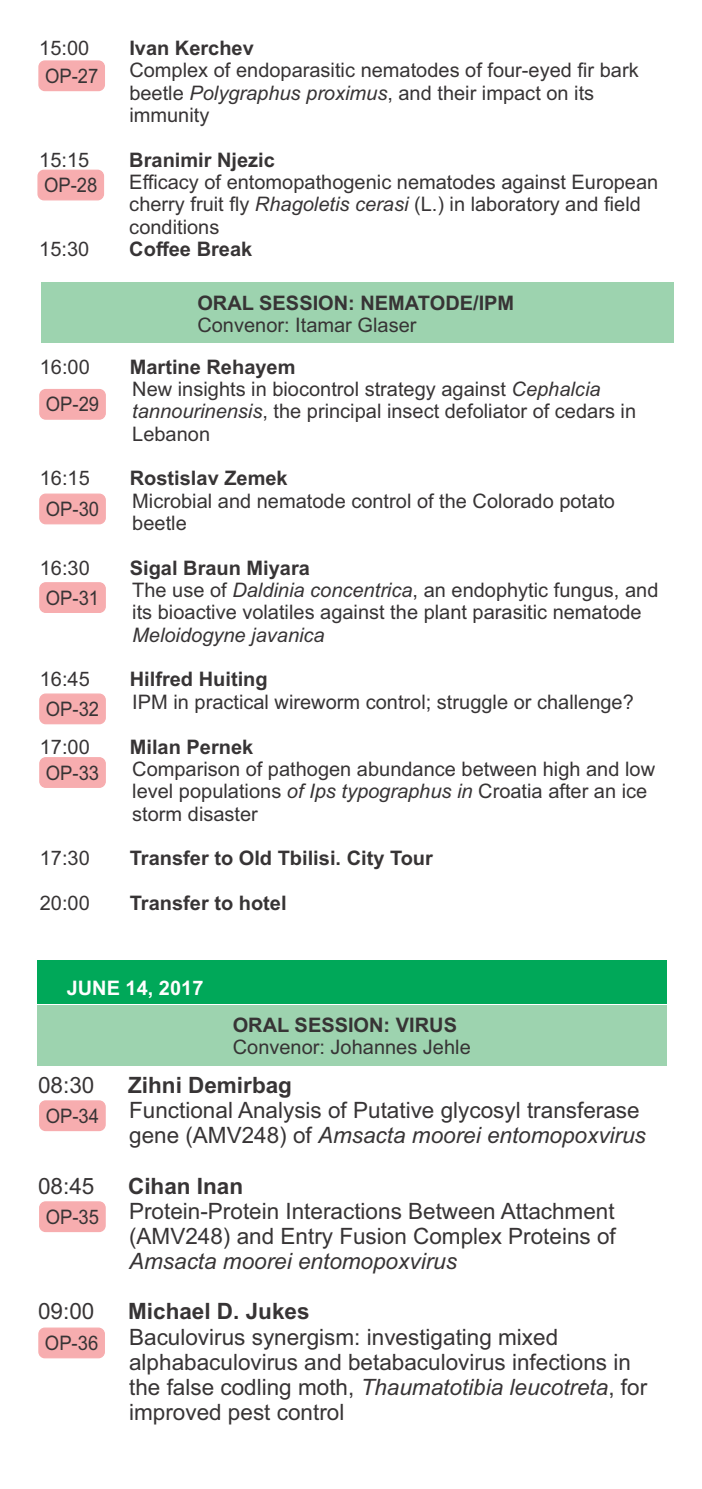
<style>
.page{position:relative;width:702px;height:1489px;background:#fff}
.page>*{position:absolute;margin:0;border:0;box-sizing:border-box;transform-origin:0 0}
.t1{font:22.5px/25.2px "Arial";color:#373435}
.t2{font:700 22.5px "Arial";color:#373435}
.t3{font:italic 22.5px "Arial";color:#373435}
.t4{font:20px/22.2px "Arial";color:#373435}
.t5{font:700 20px "Arial";color:#373435}
.t6{font:20px "Arial";color:#373435;scale:.92 1}
.t7{font:italic 20px "Arial";color:#373435}
.t8{font:700 20px "Arial";color:#fefefe}
.s1{font-style:italic}
.s2{font-weight:700}
</style>
<div class="page">
<div style="left:38px;top:60px;width:67px;height:31px;background:#f7adaf;border:1px solid #f7adaf;border-radius:6px"></div>
<div style="left:37px;top:170px;width:67px;height:30px;background:#f7adaf;border:1px solid #f7adaf;border-radius:6px"></div>
<div style="left:41px;top:282px;width:632px;height:61px;background:#9dd3af"></div>
<div style="left:39px;top:389px;width:67px;height:31px;background:#f7adaf;border:1px solid #f7adaf;border-radius:6px"></div>
<div style="left:39px;top:493px;width:67px;height:31px;background:#f7adaf;border:1px solid #f7adaf;border-radius:6px"></div>
<div style="left:39px;top:582px;width:67px;height:31px;background:#f7adaf;border:1px solid #f7adaf;border-radius:6px"></div>
<div style="left:39px;top:693px;width:67px;height:31px;background:#f7adaf;border:1px solid #f7adaf;border-radius:6px"></div>
<div style="left:39px;top:757px;width:67px;height:31px;background:#f7adaf;border:1px solid #f7adaf;border-radius:6px"></div>
<div style="left:37px;top:959px;width:629px;height:44px;background:#00a859"></div>
<div style="left:37px;top:1005px;width:629px;height:60px;background:#9dd3af"></div>
<div style="left:39px;top:1100px;width:67px;height:31px;background:#f7adaf;border:1px solid #f7adaf;border-radius:6px"></div>
<div style="left:39px;top:1201px;width:67px;height:30px;background:#f7adaf;border:1px solid #f7adaf;border-radius:6px"></div>
<div style="left:38px;top:1327px;width:67px;height:31px;background:#f7adaf;border:1px solid #f7adaf;border-radius:6px"></div>
<p class="t4" style="left:39px;top:38px;width:52px">15:00</p>
<p class="t5" style="left:129px;top:40px;width:126px">Ivan Kerchev</p>
<p class="t4" style="left:129px;top:61px;width:511px">Complex of endoparasitic nematodes of four-eyed fir bark beetle <span class="s1">Polygraphus proximus</span>, and their impact on its immunity</p>
<p class="t4" style="left:39px;top:150px;width:52px">15:15</p>
<p class="t5" style="left:129px;top:152px;width:147px">Branimir Njezic</p>
<p class="t4" style="left:129px;top:173px;width:530px">Efficacy of entomopathogenic nematodes against European cherry fruit fly <span class="s1">Rhagoletis cerasi</span> (L.) in laboratory and field conditions</p>
<p class="t4" style="left:39px;top:240px;width:52px">15:30</p>
<p class="t5" style="left:129px;top:241px;width:124px">Coffee Break</p>
<p class="t6" style="left:45px;top:68px;width:59px">OP-27</p>
<p class="t6" style="left:44px;top:178px;width:59px">OP-28</p>
<p class="t5" style="left:197px;top:295px;width:318px">ORAL SESSION: NEMATODE/IPM</p>
<p class="t4" style="left:197px;top:316px;width:220px">Convenor: Itamar Glaser</p>
<p class="t4" style="left:40px;top:357px;width:52px">16:00</p>
<p class="t4" style="left:130px;top:357px;width:508px"><span class="s2">Martine Rehayem<br></span>New insights in biocontrol strategy against <span class="s1">Cephalcia tannourinensis</span>, the principal insect defoliator of cedars in Lebanon</p>
<p class="t4" style="left:40px;top:469px;width:52px">16:15</p>
<p class="t5" style="left:130px;top:470px;width:159px">Rostislav Zemek</p>
<p class="t4" style="left:132px;top:491px;width:484px">Microbial and nematode control of the Colorado potato beetle</p>
<p class="t4" style="left:40px;top:558px;width:52px">16:30</p>
<p class="t4" style="left:130px;top:558px;width:530px"><span class="s2">Sigal Braun Miyara<br></span>The use of <span class="s1">Daldinia concentrica</span>, an endophytic fungus, and its bioactive volatiles against the plant parasitic nematode</p>
<p class="t7" style="left:132px;top:627px;width:194px">Meloidogyne javanica</p>
<p class="t4" style="left:40px;top:670px;width:52px">16:45</p>
<p class="t5" style="left:130px;top:672px;width:139px">Hilfred Huiting</p>
<p class="t4" style="left:132px;top:692px;width:503px">IPM in practical wireworm control; struggle or challenge?</p>
<p class="t4" style="left:40px;top:737px;width:52px">17:00</p>
<p class="t5" style="left:130px;top:739px;width:125px">Milan Pernek</p>
<p class="t4" style="left:132px;top:759px;width:524px">Comparison of pathogen abundance between high and low level populations <span class="s1">of Ips typographus in</span> Croatia after an ice storm disaster</p>
<p class="t4" style="left:40px;top:849px;width:52px">17:30</p>
<p class="t5" style="left:130px;top:850px;width:304px">Transfer to Old Tbilisi. City Tour</p>
<p class="t4" style="left:40px;top:893px;width:52px">20:00</p>
<p class="t5" style="left:130px;top:895px;width:158px">Transfer to hotel</p>
<p class="t6" style="left:46px;top:397px;width:59px">OP-29</p>
<p class="t6" style="left:46px;top:501px;width:59px">OP-30</p>
<p class="t6" style="left:46px;top:590px;width:59px">OP-31</p>
<p class="t6" style="left:46px;top:701px;width:59px">OP-32</p>
<p class="t6" style="left:46px;top:765px;width:59px">OP-33</p>
<p class="t8" style="left:67px;top:980px;width:138px">JUNE 14, 2017</p>
<p class="t5" style="left:233px;top:1016px;width:226px">ORAL SESSION: VIRUS</p>
<p class="t4" style="left:233px;top:1037px;width:239px">Convenor: Johannes Jehle</p>
<p class="t1" style="left:38px;top:1074px;width:58px">08:30</p>
<p class="t2" style="left:128px;top:1076px;width:165px">Zihni Demirbag</p>
<p class="t1" style="left:129px;top:1099px;width:518px">Functional Analysis of Putative glycosyl transferase gene (AMV248) of <span class="s1">Amsacta moorei entomopoxvirus</span></p>
<p class="t1" style="left:38px;top:1175px;width:58px">08:45</p>
<p class="t2" style="left:128px;top:1177px;width:117px">Cihan Inan</p>
<p class="t1" style="left:129px;top:1200px;width:488px">Protein-Protein Interactions Between Attachment (AMV248) and Entry Fusion Complex Proteins of</p>
<p class="t3" style="left:129px;top:1252px;width:329px">Amsacta moorei entomopoxvirus</p>
<p class="t1" style="left:38px;top:1300px;width:58px">09:00</p>
<p class="t2" style="left:128px;top:1302px;width:183px">Michael D. Jukes</p>
<p class="t1" style="left:129px;top:1325px;width:519px">Baculovirus synergism: investigating mixed alphabaculovirus and betabaculovirus infections in the false codling moth, <span class="s1">Thaumatotibia leucotreta</span>, for improved pest control</p>
<p class="t6" style="left:46px;top:1108px;width:59px">OP-34</p>
<p class="t6" style="left:46px;top:1209px;width:59px">OP-35</p>
<p class="t6" style="left:45px;top:1335px;width:59px">OP-36</p>
</div>
